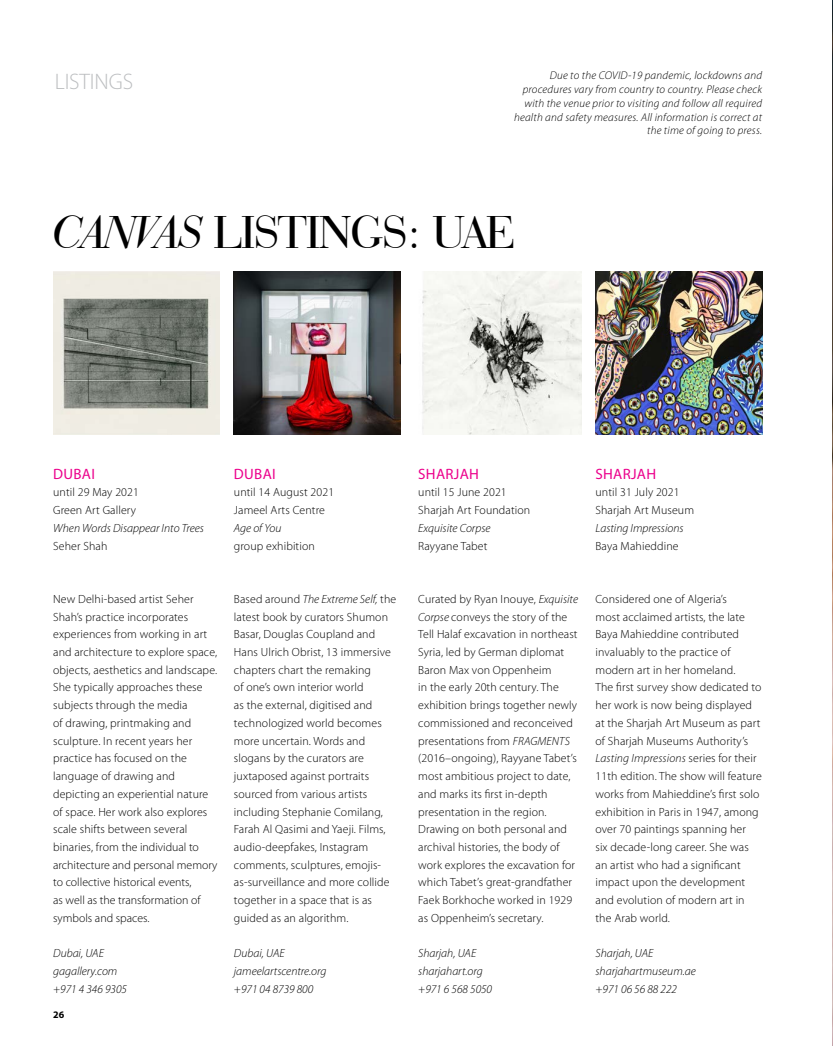
<style>
.page{position:relative;width:833px;height:1046px;background:#fff}
.page>*{position:absolute;margin:0;border:0;box-sizing:border-box;transform-origin:0 0}
.t1{font:48.75px "Bauer Bodoni BT";letter-spacing:-.01em;color:#000}
.t2{font:300 22.5px "Myriad Pro";letter-spacing:-.005em;color:#bcbec0}
.t3{font:15px "Myriad Pro";letter-spacing:.02em;color:#ec008c}
.t4{font:300 11.88px/17.8px "Myriad Pro";letter-spacing:.01em;color:#000}
.t5{font:italic 300 11.88px/17.8px "Myriad Pro";color:#000}
.t6{font:italic 300 11.25px/13.8px "Myriad Pro";letter-spacing:.02em;color:#000;text-align:right}
.t7{font:700 10px "Myriad Pro";color:#000}
.s1{font-style:italic}
</style>
<div class="page">
<img style="left:53px;top:271px;width:167px;height:163px">
<img style="left:234px;top:271px;width:166px;height:163px">
<img style="left:422px;top:271px;width:159px;height:163px">
<img style="left:595px;top:271px;width:167px;height:163px">
<img style="left:832px;top:0;width:1px;height:1045px">
<h2 class="t2" style="left:55px;top:69px;width:80px">LISTINGS</h2>
<p class="t6" style="left:514px;top:69px;width:249px">Due to the COVID-19 pandemic, lockdowns and procedures vary from country to country. Please check with the venue prior to visiting and follow all required health and safety measures. All information is correct at the time of going to press.</p>
<h1 class="t1" style="left:53px;top:202px;width:465px"><span class="s1">CANVAS</span> LISTINGS: UAE</h1>
<p class="t3" style="left:53px;top:464px;width:43px">DUBAI</p>
<p class="t4" style="left:53px;top:483px;width:87px">until 29 May 2021<br>Green Art Gallery</p>
<p class="t5" style="left:53px;top:519px;width:152px">When Words Disappear Into Trees</p>
<p class="t4" style="left:53px;top:537px;width:56px">Seher Shah</p>
<p class="t3" style="left:234px;top:464px;width:43px">DUBAI</p>
<p class="t4" style="left:234px;top:483px;width:102px">until 14 August 2021<br>Jameel Arts Centre</p>
<p class="t5" style="left:234px;top:519px;width:49px">Age of You</p>
<p class="t4" style="left:234px;top:537px;width:82px">group exhibition</p>
<p class="t4" style="left:53px;top:590px;width:166px">New Delhi-based artist Seher<br>Shah’s practice incorporates experiences from working in art and architecture to explore space, objects, aesthetics and landscape.<br>She typically approaches these subjects through the media<br>of drawing, printmaking and sculpture. In recent years her practice has focused on the language of drawing and depicting an experiential nature of space. Her work also explores scale shifts between several binaries, from the individual to architecture and personal memory to collective historical events,<br>as well as the transformation of symbols and spaces.</p>
<p class="t5" style="left:53px;top:944px;width:75px">Dubai, UAE gagallery.com +971 4 346 9305</p>
<p class="t7" style="left:53px;top:1007px;width:13px">26</p>
<p class="t4" style="left:234px;top:590px;width:164px">Based around <span class="s1">The Extreme Self,</span> the latest book by curators Shumon<br>Basar, Douglas Coupland and<br>Hans Ulrich Obrist, 13 immersive chapters chart the remaking<br>of one’s own interior world<br>as the external, digitised and technologized world becomes more uncertain. Words and slogans by the curators are juxtaposed against portraits sourced from various artists including Stephanie Comilang,<br>Farah Al Qasimi and Yaeji. Films, audio-deepfakes, Instagram comments, sculptures, emojis&shy;as-surveillance and more collide together in a space that is as guided as an algorithm.</p>
<p class="t5" style="left:234px;top:944px;width:94px">Dubai, UAE jameelartscentre.org +971 04 8739 800</p>
<p class="t3" style="left:418px;top:464px;width:62px">SHARJAH</p>
<p class="t4" style="left:418px;top:483px;width:113px">until 15 June 2021<br>Sharjah Art Foundation</p>
<p class="t5" style="left:418px;top:519px;width:74px">Exquisite Corpse</p>
<p class="t4" style="left:418px;top:537px;width:71px">Rayyane Tabet</p>
<p class="t4" style="left:418px;top:590px;width:161px">Curated by Ryan Inouye, <span class="s1">Exquisite<br>Corpse</span> conveys the story of the<br>Tell Halaf excavation in northeast<br>Syria, led by German diplomat<br>Baron Max von Oppenheim<br>in the early 20th century. The exhibition brings together newly commissioned and reconceived presentations from <span class="s1">FRAGMENTS </span>(2016–ongoing), Rayyane Tabet’s most ambitious project to date, and marks its first in-depth presentation in the region.<br>Drawing on both personal and archival histories, the body of work explores the excavation for which Tabet’s great-grandfather<br>Faek Borkhoche worked in 1929 as Oppenheim’s secretary.</p>
<p class="t5" style="left:418px;top:944px;width:75px">Sharjah, UAE sharjahart.org +971 6 568 5050</p>
<p class="t3" style="left:595px;top:464px;width:62px">SHARJAH</p>
<p class="t4" style="left:595px;top:483px;width:100px">until 31 July 2021<br>Sharjah Art Museum</p>
<p class="t5" style="left:595px;top:519px;width:90px">Lasting Impressions</p>
<p class="t4" style="left:595px;top:537px;width:85px">Baya Mahieddine</p>
<p class="t4" style="left:595px;top:590px;width:168px">Considered one of Algeria’s<br>most acclaimed artists, the late<br>Baya Mahieddine contributed invaluably to the practice of modern art in her homeland.<br>The first survey show dedicated to her work is now being displayed at the Sharjah Art Museum as part of Sharjah Museums Authority’s<br><span class="s1">Lasting Impressions</span> series for their<br>11th edition. The show will feature works from Mahieddine’s first solo exhibition in Paris in 1947, among over 70 paintings spanning her<br>six decade-long career. She was an artist who had a significant impact upon the development and evolution of modern art in the Arab world.</p>
<p class="t5" style="left:595px;top:944px;width:102px">Sharjah, UAE sharjahartmuseum.ae +971 06 56 88 222</p>
</div>
